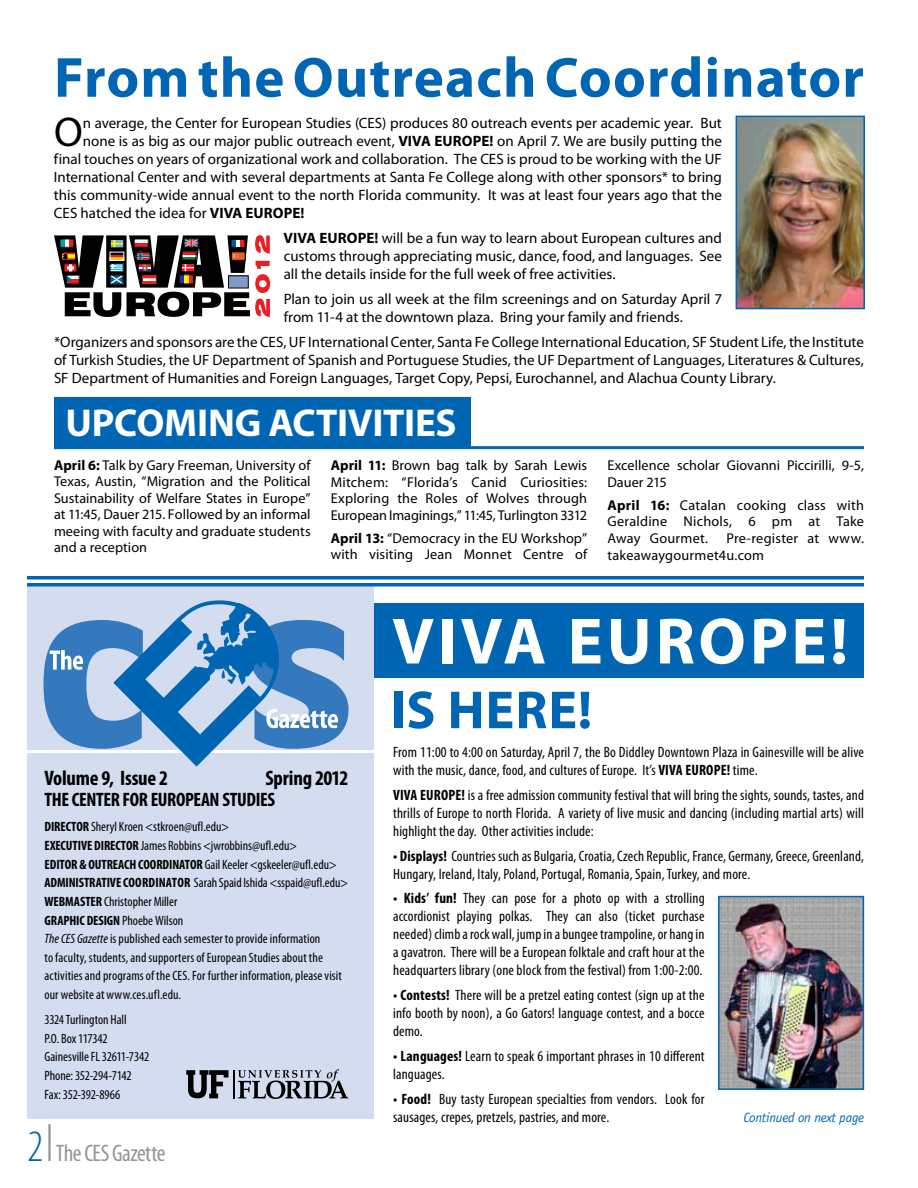
<style>
.page{position:relative;width:918px;height:1188px;background:#fff}
.page>*{position:absolute;margin:0;border:0;box-sizing:border-box;transform-origin:0 0}
.t1{font:700 66px "Myriad Pro";color:#fff}
.t2{font:700 57px "Myriad Pro";letter-spacing:.02em;color:#0066b3}
.t3{font:700 54px "Myriad Pro";color:#0066b3}
.t4{font:41.7px "Myriad Pro";color:#000}
.t5{font:700 39px "Myriad Pro";letter-spacing:-.005em;color:#fff}
.t6{font:condensed 24px "Myriad Pro";letter-spacing:-.025em;color:#939598}
.t7{font:700 condensed 21px "Myriad Pro";letter-spacing:-.01em;color:#000}
.t8{font:700 condensed 19.5px "Myriad Pro";letter-spacing:-.02em;color:#000}
.t9{font:15px/18px "Myriad Pro";color:#000;text-align:justify}
.t10{font:condensed 15px/18px "Myriad Pro";letter-spacing:.01em;color:#000}
.t11{font:14.25px/16.5px "Myriad Pro";letter-spacing:.005em;color:#000;text-align:justify}
.t12{font:condensed 13.5px/18.6px "Myriad Pro";letter-spacing:.005em;color:#000}
.t13{font:italic 13.5px "Officina Sans";letter-spacing:-.02em;color:#0066b3}
.s1{font-weight:700}
.s2{font-style:italic}
.s3{font-weight:300;font-size:45px;color:#0066b3}
</style>
<div class="page">
<div style="left:374px;top:603px;width:490px;height:74px;background:#0066b3"></div>
<div style="left:27px;top:586px;width:347px;height:533px;background:#d4dcf0"></div>
<hr style="left:19px;top:750px;width:363px;height:3px;background:#fff">
<svg style="left:186px;top:1069px;width:162px;height:30px"></svg>
<svg style="left:43px;top:600px;width:306px;height:166px"></svg>
<hr style="left:27px;top:576px;width:837px;height:3px;background:#0066b3">
<svg style="left:27px;top:583px;width:837px;height:4px;background:#1d77bb"></svg>
<div style="left:54px;top:397px;width:417px;height:51px;background:#0066b3"></div>
<svg style="left:54px;top:235px;width:216px;height:82px"></svg>
<img style="left:739px;top:119px;width:123px;height:187px">
<div style="left:736px;top:116px;width:129px;height:193px;border:2px solid #0066b3"></div>
<hr style="left:54px;top:446px;width:810px;height:3px;background:#0066b3">
<img style="left:721px;top:899px;width:140px;height:188px">
<div style="left:718px;top:896px;width:146px;height:194px;border:2px solid #0066b3"></div>
<hr style="left:48px;top:1124px;width:3px;height:37px;background:#939598">
<h2 class="t2" style="left:54px;top:40px;width:812px">FROM THE OUTREACH COORDINATOR</h2>
<h3 class="t4" style="left:54px;top:107px;width:30px">O</h3>
<p class="t9" style="left:83px;top:114px;width:641px">n average, the Center for European Studies (CES) produces 80 outreach events per academic year. But</p>
<p class="t9" style="left:83px;top:132px;width:641px">none is as big as our major public outreach event, <span class="s1">VIVA EUROPE!</span> on April 7. We are busily putting the</p>
<p class="t9" style="left:54px;top:150px;width:669px">final touches on years of organizational work and collaboration. The CES is proud to be working with the UF</p>
<p class="t9" style="left:54px;top:168px;width:670px">International Center and with several departments at Santa Fe College along with other sponsors* to bring</p>
<p class="t9" style="left:54px;top:186px;width:669px">this community-wide annual event to the north Florida community. It was at least four years ago that the</p>
<p class="t9" style="left:54px;top:204px;width:252px">CES hatched the idea for <span class="s1">VIVA EUROPE!</span></p>
<p class="t9" style="left:284px;top:229px;width:440px"><span class="s1">VIVA EUROPE!</span> will be a fun way to learn about European cultures and customs through appreciating music, dance, food, and languages. See all the details inside for the full week of free activities.</p>
<p class="t9" style="left:284px;top:289px;width:440px">Plan to join us all week at the film screenings and on Saturday April 7 from 11-4 at the downtown plaza. Bring your family and friends.</p>
<p class="t9" style="left:54px;top:332px;width:811px">*Organizers and sponsors are the CES, UF International Center, Santa Fe College International Education, SF Student Life, the Institute of Turkish Studies, the UF Department of Spanish and Portuguese Studies, the UF Department of Languages, Literatures &amp; Cultures, SF Department of Humanities and Foreign Languages, Target Copy, Pepsi, Eurochannel, and Alachua County Library.</p>
<h3 class="t5" style="left:65px;top:398px;width:247px">UPCOMING ACTIVITIES</h3>
<p class="t11" style="left:54px;top:457px;width:258px"><span class="s1">APRIL 6:</span> Talk by Gary Freeman, University of Texas, Austin, “Migration and the Political Sustainability of Welfare States in Europe” at 11:45, Dauer 215. Followed by an informal meeing with faculty and graduate students and a reception</p>
<p class="t11" style="left:331px;top:457px;width:258px"><span class="s1">APRIL 11:</span> Brown bag talk by Sarah Lewis Mitchem: “Florida’s Canid Curiosities:<br>Exploring the Roles of Wolves through European Imaginings,” 11:45, Turlington 3312</p>
<p class="t11" style="left:331px;top:530px;width:258px"><span class="s1">APRIL 13:</span> “Democracy in the EU Workshop” with visiting Jean Monnet Centre of</p>
<p class="t11" style="left:607px;top:457px;width:258px">Excellence scholar Giovanni Piccirilli, 9-5,<br>Dauer 215</p>
<p class="t11" style="left:607px;top:497px;width:258px"><span class="s1">APRIL 16:</span> Catalan cooking class with Geraldine Nichols, 6 pm at Take Away Gourmet.</p>
<p class="t11" style="left:607px;top:529px;width:258px;line-height:17.2px;text-indent:119px">Pre-register at www. takeawaygourmet4u.com</p>
<h1 class="t1" style="left:392px;top:598px;width:218px">VIV A EUR</h1>
<h1 class="t1" style="left:698px;top:598px;width:151px">OPE!</h1>
<h3 class="t7" style="left:45px;top:765px;width:125px">Volume 9, Issue 2</h3>
<h3 class="t7" style="left:266px;top:765px;width:84px">Spring 2012</h3>
<h3 class="t8" style="left:45px;top:787px;width:232px">THE CENTER FOR EUROPEAN STUDIES</h3>
<p class="t12" style="left:45px;top:818px;width:294px"><span class="s1">DIRECTOR</span> Sheryl Kroen &lt;stkroen@ufl.edu&gt;<br><span class="s1">EXECUTIVE DIRECTOR</span> James Robbins &lt;jwrobbins@ufl.edu&gt;<br><span class="s1">EDITOR &amp; OUTREACH COORDINATOR</span> Gail Keeler &lt;gskeeler@ufl.edu&gt; <span class="s1">ADMINISTRATIVE Coordinator</span></p>
<p class="t12" style="left:194px;top:873px;width:156px">Sarah Spaid Ishida &lt;sspaid@ufl.edu&gt;</p>
<p class="t12" style="left:45px;top:892px;width:299px"><span class="s1">WEBMASTER</span> Christopher Miller<br><span class="s1">GRAPHIC DESIGN</span> Phoebe Wilson<br><span class="s2">The CES Gazette</span> is published each semester to provide information<br>to faculty, students, and supporters of European Studies about the activities and programs of the CES. For further information, please visit our website at www.ces.ufl.edu.</p>
<p class="t12" style="left:45px;top:1010px;width:106px">3324 Turlington Hall<br>P.O. Box 117342<br>Gainesville FL 32611-7342<br>Phone: 352-294-7142<br>Fax: 352-392-8966</p>
<h3 class="t6" style="left:27px;top:1139px;width:140px"><span class="s3">2</span> The CES Gazette</h3>
<h3 class="t3" style="left:390px;top:675px;width:203px">IS HERE!</h3>
<p class="t10" style="left:393px;top:743px;width:472px">From 11:00 to 4:00 on Saturday, April 7, the Bo Diddley Downtown Plaza in Gainesville will be alive with the music, dance, food, and cultures of Europe. It’s <span class="s1">VIVA EUROPE!</span> time.</p>
<p class="t10" style="left:393px;top:786px;width:472px;text-align:justify"><span class="s1">VIVA EUROPE!</span> is a free admission community festival that will bring the sights, sounds, tastes, and thrills of Europe to north Florida. A variety of live music and dancing (including martial arts) will highlight the day. Other activities include:</p>
<p class="t10" style="left:393px;top:847px;width:472px"><span class="s1">• Displays!</span> Countries such as Bulgaria, Croatia, Czech Republic, France, Germany, Greece, Greenland,<br>Hungary, Ireland, Italy, Poland, Portugal, Romania, Spain, Turkey, and more.</p>
<p class="t10" style="left:393px;top:889px;width:313px;text-align:justify"><span class="s1">• Kids’ fun!</span> They can pose for a photo op with a strolling accordionist playing polkas. They can also (ticket purchase needed) climb a rock wall, jump in a bungee trampoline, or hang in a gavatron. There will be a European folktale and craft hour at the headquarters library (one block from the festival) from 1:00-2:00.</p>
<p class="t10" style="left:393px;top:986px;width:313px;text-align:justify"><span class="s1">• Contests!</span> There will be a pretzel eating contest (sign up at the info booth by noon), a Go Gators! language contest, and a bocce demo.</p>
<p class="t10" style="left:393px;top:1047px;width:313px"><span class="s1">• Languages!</span> Learn to speak 6 important phrases in 10 different languages.</p>
<p class="t10" style="left:393px;top:1090px;width:313px"><span class="s1">• Food!</span> Buy tasty European specialties from vendors. Look for sausages, crepes, pretzels, pastries, and more.</p>
<p class="t13" style="left:743px;top:1110px;width:122px">Continued on next page</p>
</div>
